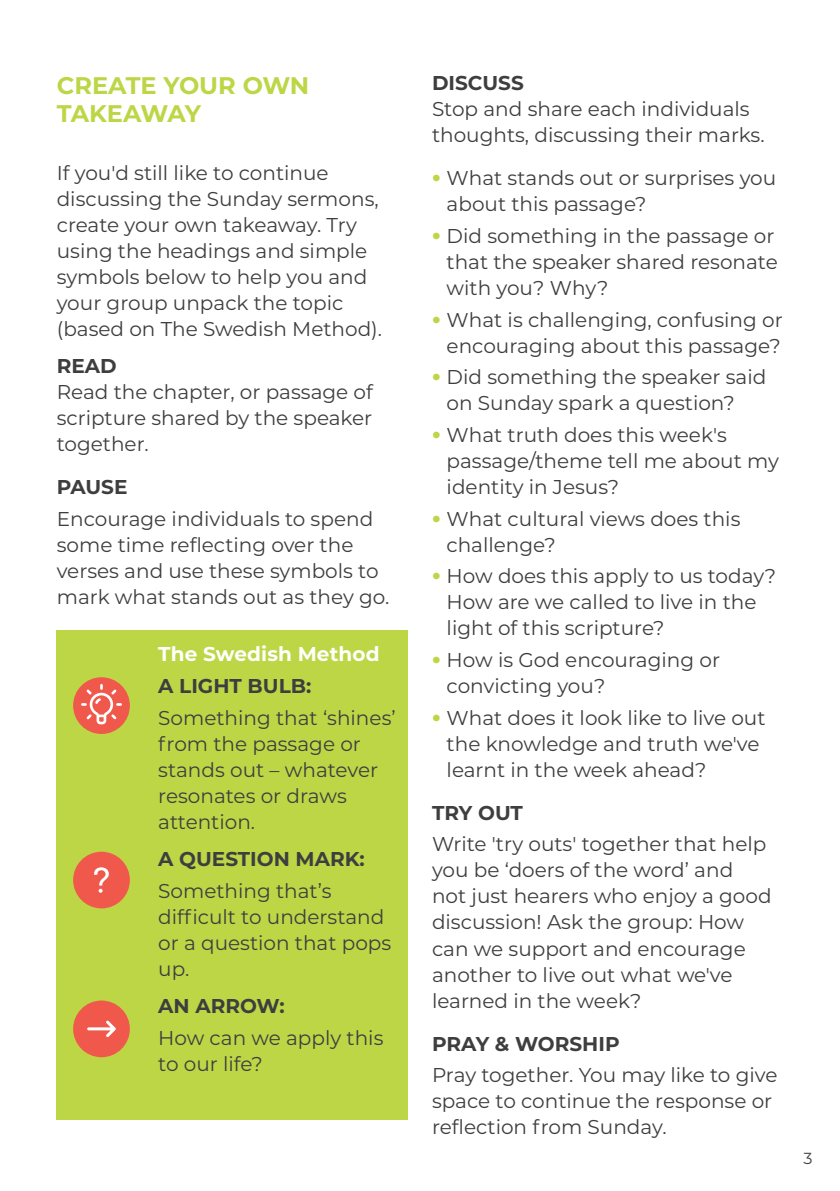
<style>
.page{position:relative;width:840px;height:1191px;background:#fff}
.page>*{position:absolute;margin:0;border:0;box-sizing:border-box;transform-origin:0 0}
.t1{font:700 24px/28px "Montserrat";color:#bcd646}
.t2{font:20px/26px "Montserrat";color:#3e3e3f}
.t3{font:700 20px "Montserrat";color:#3e3e3f}
.t4{font:700 20px "Montserrat";letter-spacing:.005em;color:#fff}
.t5{font:16px "Montserrat";color:#3e3e3f}
.s1{font-weight:900;color:#bcd646}
</style>
<div class="page">
<div style="left:56px;top:630px;width:352px;height:490px;background:#bcd646"></div>
<div style="left:73px;top:677px;width:57px;height:57px;background:#f0584c;border-radius:50%"></div>
<svg style="left:81px;top:684px;width:41px;height:40px"></svg>
<div style="left:73px;top:851px;width:57px;height:57px;background:#f0584c;border-radius:50%"></div>
<svg style="left:94px;top:867px;width:15px;height:25px"></svg>
<div style="left:73px;top:1000px;width:57px;height:57px;background:#f0584c;border-radius:50%"></div>
<svg style="left:87px;top:1020px;width:29px;height:17px"></svg>
<p class="t1" style="left:57px;top:70px;width:254px">CREATE YOUR OWN<br>TAKEAWAY</p>
<p class="t2" style="left:57px;top:159px;width:326px">If you'd still like to continue discussing the Sunday sermons, create your own takeaway. Try using the headings and simple symbols below to help you and your group unpack the topic (based on The Swedish Method).</p>
<p class="t3" style="left:57px;top:352px;width:61px">READ</p>
<p class="t2" style="left:57px;top:378px;width:317px;text-align:justify">Read the chapter, or passage of scripture shared by the speaker together.</p>
<p class="t3" style="left:57px;top:473px;width:72px">PAUSE</p>
<p class="t2" style="left:57px;top:505px;width:334px">Encourage individuals to spend some time reflecting over the verses and use these symbols to mark what stands out as they go.</p>
<p class="t4" style="left:158px;top:639px;width:223px">The Swedish Method</p>
<p class="t3" style="left:158px;top:671px;width:154px">A LIGHT BULB:</p>
<p class="t2" style="left:158px;top:703px;width:239px">Something that ‘shines’ from the passage or stands out – whatever resonates or draws attention.</p>
<p class="t3" style="left:158px;top:844px;width:208px">A QUESTION MARK:</p>
<p class="t2" style="left:158px;top:876px;width:234px">Something that’s difficult to understand or a question that pops up.</p>
<p class="t3" style="left:158px;top:991px;width:128px">AN ARROW:</p>
<p class="t2" style="left:158px;top:1023px;width:226px">How can we apply this to our life?</p>
<p class="t3" style="left:432px;top:69px;width:93px">DISCUSS</p>
<p class="t2" style="left:432px;top:95px;width:334px">Stop and share each individuals thoughts, discussing their marks.</p>
<p class="t2" style="left:446px;top:164px;width:331px;text-indent:-15px"><span class="s1">•</span> What stands out or surprises you about this passage?</p>
<p class="t2" style="left:446px;top:222px;width:332px;text-indent:-15px"><span class="s1">•</span> Did something in the passage or that the speaker shared resonate with you? Why?</p>
<p class="t2" style="left:432px;top:306px;width:352px;text-align:right"><span class="s1">•</span> What is challenging, confusing or encouraging about this passage?</p>
<p class="t2" style="left:446px;top:363px;width:321px;text-indent:-15px"><span class="s1">•</span> Did something the speaker said on Sunday spark a question?</p>
<p class="t2" style="left:446px;top:421px;width:333px;text-indent:-15px"><span class="s1">•</span> What truth does this week's passage/theme tell me about my identity in Jesus?</p>
<p class="t2" style="left:446px;top:505px;width:295px;text-indent:-15px"><span class="s1">•</span> What cultural views does this challenge?</p>
<p class="t2" style="left:446px;top:562px;width:331px;text-indent:-15px"><span class="s1">•</span> How does this apply to us today?<br>How are we called to live in the light of this scripture?</p>
<p class="t2" style="left:446px;top:646px;width:275px;text-indent:-15px"><span class="s1">•</span> How is God encouraging or convicting you?</p>
<p class="t2" style="left:446px;top:704px;width:320px;text-indent:-15px"><span class="s1">•</span> What does it look like to live out the knowledge and truth we've learnt in the week ahead?</p>
<p class="t3" style="left:432px;top:798px;width:92px">TRY OUT</p>
<p class="t2" style="left:432px;top:830px;width:341px">Write 'try outs' together that help you be ‘doers of the word’ and not just hearers who enjoy a good discussion! Ask the group: How can we support and encourage another to live out what we've learned in the week?</p>
<p class="t3" style="left:432px;top:1029px;width:189px">PRAY &amp; WORSHIP</p>
<p class="t2" style="left:432px;top:1061px;width:347px">Pray together. You may like to give space to continue the response or reflection from Sunday.</p>
<p class="t5" style="left:802px;top:1147px;width:11px">3</p>
</div>
